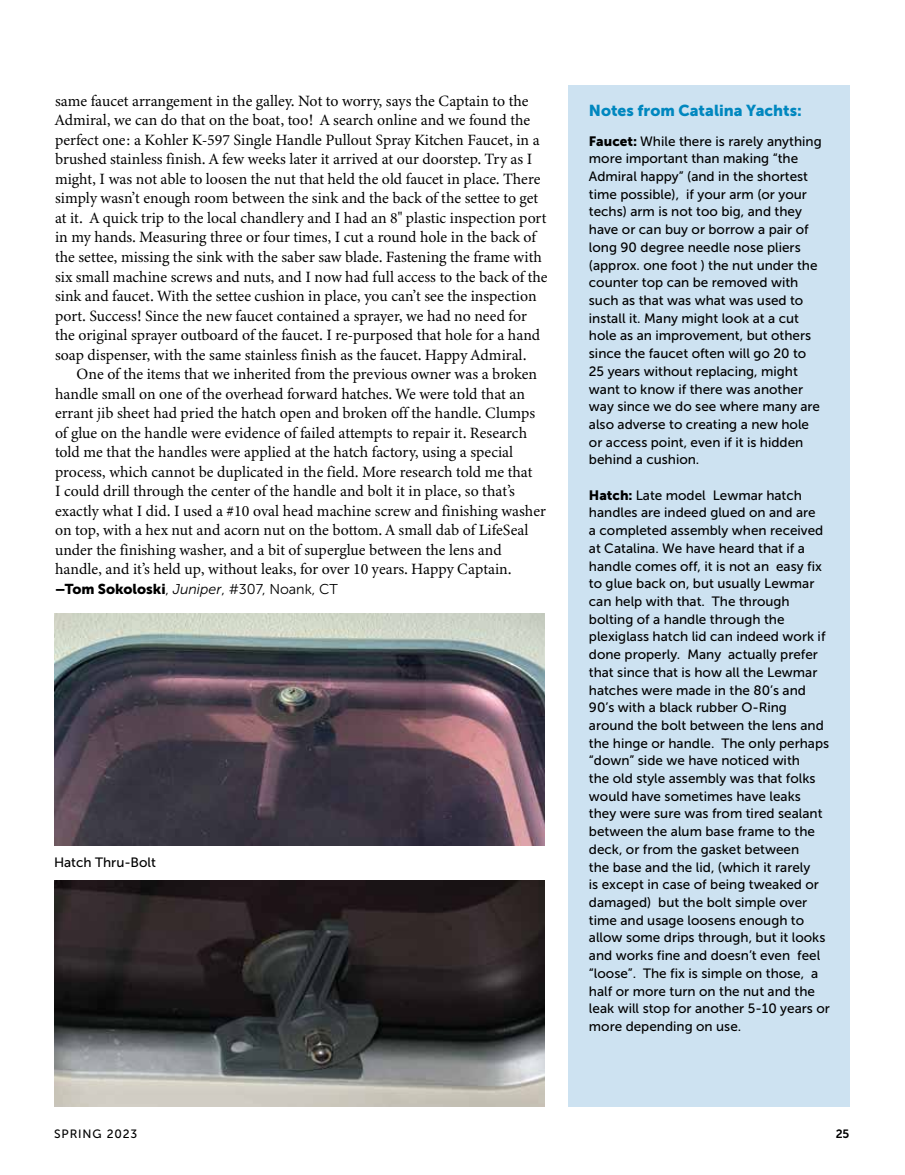
<style>
.page{position:relative;width:905px;height:1175px;background:#fff}
.page>*{position:absolute;margin:0;border:0;box-sizing:border-box;transform-origin:0 0}
.t1{font:15.75px/19.5px "Minion 3";color:#000}
.t2{font:15.75px "Museo Sans 900";color:#0087bf}
.t3{font:14.25px "Museo Sans 300";letter-spacing:-.005em;color:#000}
.t4{font:13.5px/17.7px "Museo Sans 500";color:#000}
.t5{font:12px "Museo Sans 500";letter-spacing:.075em;color:#000}
.t6{font:12px "Museo Sans 700";color:#000}
.s1{font-family:"Museo Sans 900"}
.s2{font-style:italic}
</style>
<div class="page">
<div style="left:568px;top:85px;width:281px;height:1021px;background:#cde2f1"></div>
<img style="left:54px;top:614px;width:490px;height:231px">
<img style="left:54px;top:880px;width:490px;height:226px">
<p class="t1" style="left:55px;top:91px;width:494px">same faucet arrangement in the galley. Not to worry, says the Captain to the Admiral, we can do that on the boat, too! A search online and we found the perfect one: a Kohler K-597 Single Handle Pullout Spray Kitchen Faucet, in a brushed stainless finish. A few weeks later it arrived at our doorstep. Try as I might, I was not able to loosen the nut that held the old faucet in place. There simply wasn’t enough room between the sink and the back of the settee to get at it. A quick trip to the local chandlery and I had an 8" plastic inspection port in my hands. Measuring three or four times, I cut a round hole in the back of the settee, missing the sink with the saber saw blade. Fastening the frame with six small machine screws and nuts, and I now had full access to the back of the sink and faucet. With the settee cushion in place, you can’t see the inspection port. Success! Since the new faucet contained a sprayer, we had no need for the original sprayer outboard of the faucet. I re-purposed that hole for a hand soap dispenser, with the same stainless finish as the faucet. Happy Admiral.</p>
<p class="t1" style="left:55px;top:364px;width:492px;text-indent:22px">One of the items that we inherited from the previous owner was a broken handle small on one of the overhead forward hatches. We were told that an errant jib sheet had pried the hatch open and broken off the handle. Clumps of glue on the handle were evidence of failed attempts to repair it. Research told me that the handles were applied at the hatch factory, using a special process, which cannot be duplicated in the field. More research told me that<br>I could drill through the center of the handle and bolt it in place, so that’s exactly what I did. I used a #10 oval head machine screw and finishing washer on top, with a hex nut and acorn nut on the bottom. A small dab of LifeSeal under the finishing washer, and a bit of superglue between the lens and handle, and it’s held up, without leaks, for over 10 years. Happy Captain.</p>
<p class="t3" style="left:55px;top:581px;width:284px"><span class="s1">–Tom Sokoloski</span>, <span class="s2">Juniper</span>, #307, Noank, CT</p>
<p class="t4" style="left:54px;top:853px;width:103px">Hatch Thru-Bolt</p>
<p class="t2" style="left:589px;top:102px;width:214px">Notes from Catalina Yachts:</p>
<p class="t4" style="left:589px;top:132px;width:234px"><span class="s1">Faucet:</span> While there is rarely anything more important than making “the<br>Admiral happy” (and in the shortest time possible), if your arm (or your techs) arm is not too big, and they have or can buy or borrow a pair of long 90 degree needle nose pliers (approx. one foot ) the nut under the counter top can be removed with such as that was what was used to install it. Many might look at a cut hole as an improvement, but others since the faucet often will go 20 to<br>25 years without replacing, might want to know if there was another way since we do see where many are also adverse to creating a new hole or access point, even if it is hidden behind a cushion.</p>
<p class="t4" style="left:589px;top:486px;width:242px"><span class="s1">Hatch:</span> Late model Lewmar hatch handles are indeed glued on and are<br>a completed assembly when received at Catalina. We have heard that if a handle comes off, it is not an easy fix to glue back on, but usually Lewmar can help with that. The through bolting of a handle through the plexiglass hatch lid can indeed work if done properly. Many actually prefer that since that is how all the Lewmar hatches were made in the 80’s and 90’s with a black rubber O-Ring around the bolt between the lens and the hinge or handle. The only perhaps “down” side we have noticed with<br>the old style assembly was that folks would have sometimes have leaks they were sure was from tired sealant between the alum base frame to the deck, or from the gasket between<br>the base and the lid, (which it rarely<br>is except in case of being tweaked or damaged) but the bolt simple over time and usage loosens enough to allow some drips through, but it looks and works fine and doesn’t even feel “loose”. The fix is simple on those, a half or more turn on the nut and the leak will stop for another 5-10 years or more depending on use.</p>
<p class="t5" style="left:54px;top:1127px;width:85px">SPRING 2023</p>
<p class="t6" style="left:835px;top:1126px;width:15px">25</p>
</div>
